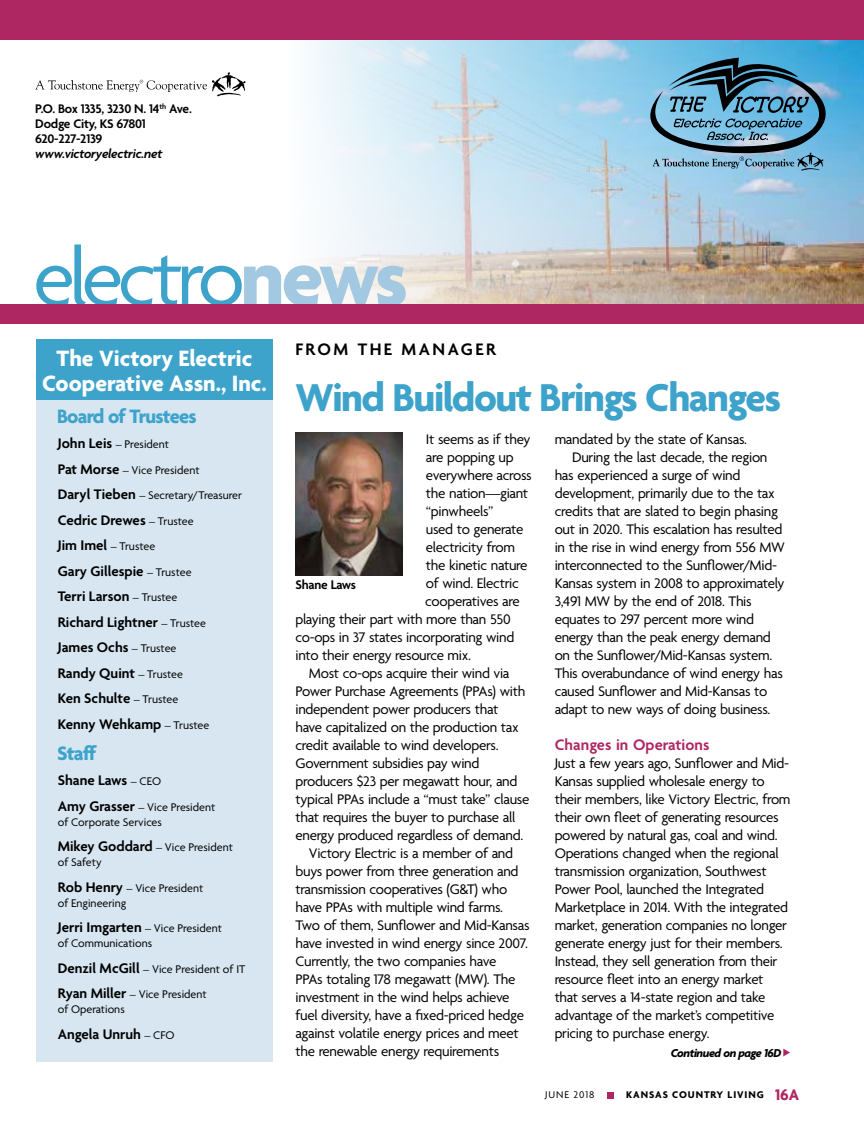
<style>
.page{position:relative;width:864px;height:1134px;background:#fff}
.page>*{position:absolute;margin:0;border:0;box-sizing:border-box;transform-origin:0 0}
.t1{font:85.5px "Agenda";letter-spacing:-.065em;color:#3ea3cb}
.t2{font:700 42px "Agenda";letter-spacing:-.035em;color:#3ea3cb}
.t3{font:700 24px/25.5px "Agenda";color:#fff;text-align:center}
.t4{font:700 21px "Agenda";letter-spacing:-.035em;color:#3ea3cb}
.t5{font:600 18px "Agenda";letter-spacing:.14em;color:#000}
.t6{font:600 16.5px "Agenda";letter-spacing:.005em;color:#ae2763}
.t7{font:15px/18px "Agenda";letter-spacing:-.02em;color:#000}
.t8{font:600 15px/25.5px "Agenda";color:#000}
.t9{font:600 13.5px/15px "Agenda";letter-spacing:-.02em;color:#000}
.t10{font:italic 600 13.5px "Agenda";letter-spacing:-.02em;color:#000}
.t11{font:italic 700 12.3px "Agenda";letter-spacing:-.035em;color:#000}
.t12{font:12px/15px "Agenda";color:#000}
.t13{font:700 10.5px "Agenda";letter-spacing:.09em;color:#000}
.t14{font:10.5px "Agenda";letter-spacing:.09em;color:#000}
.s1{font-weight:700;color:#a2c9e1}
.s2{font-weight:600;font-size:15px}
.s3{font-weight:400;font-size:12px}
.s4{font-size:16.5px;color:#ae2763}
</style>
<div class="page">
<img style="left:310px;top:40px;width:554px;height:264px">
<svg style="left:35px;top:72px;width:211px;height:25px"></svg>
<div style="left:0;top:304px;width:864px;height:20px;background:#ae2763"></div>
<img style="left:296px;top:432px;width:107px;height:144px">
<div style="left:36px;top:391px;width:237px;height:671px;background:#d7e6f0"></div>
<div style="left:36px;top:340px;width:237px;height:60px;background:#3ea3cb"></div>
<svg style="left:647px;top:56px;width:181px;height:115px;background:#5c90ac"></svg>
<div style="left:0;top:0;width:864px;height:40px;background:#ae2763"></div>
<div style="left:607px;top:1092px;width:7px;height:7px;background:#ae2763"></div>
<p class="t9" style="left:35px;top:103px;width:158px">P.O. Box 1335, 3230 N. 14<sup>th</sup> Ave.<br>Dodge City, KS 67801<br>620-227-2139</p>
<p class="t10" style="left:35px;top:147px;width:129px">www.victoryelectric.net</p>
<h1 class="t1" style="left:33px;top:232px;width:376px">electro<span class="s1">news</span></h1>
<h3 class="t3" style="left:42px;top:347px;width:226px">The Victory Electric<br>Cooperative Assn., Inc.</h3>
<h3 class="t4" style="left:57px;top:405px;width:141px">Board of Trustees</h3>
<p class="t12" style="left:58px;top:433px;width:186px;line-height:25.5px"><span class="s2">John Leis</span> – President<br><span class="s2">Pat Morse</span> – Vice President<br><span class="s2">Daryl Tieben</span> – Secretary/Treasurer</p>
<p class="t8" style="left:58px;top:508px;width:137px">Cedric Drewes <span class="s3">– Trustee</span></p>
<p class="t12" style="left:58px;top:540px;width:99px"><span class="s2">Jim Imel</span> – Trustee</p>
<p class="t8" style="left:58px;top:559px;width:153px">Gary Gillespie <span class="s3">– Trustee<br></span>Terri Larson <span class="s3">– Trustee<br></span>Richard Lightner <span class="s3">– Trustee<br></span>James Ochs <span class="s3">– Trustee<br></span>Randy Quint <span class="s3">– Trustee<br></span>Ken Schulte <span class="s3">– Trustee<br></span>Kenny Wehkamp <span class="s3">– Trustee</span></p>
<h3 class="t4" style="left:57px;top:742px;width:42px">Staff</h3>
<p class="t8" style="left:58px;top:769px;width:105px">Shane Laws <span class="s3">– CEO</span></p>
<p class="t12" style="left:58px;top:800px;width:159px"><span class="s2">Amy Grasser</span> – Vice President of Corporate Services</p>
<p class="t12" style="left:58px;top:841px;width:177px"><span class="s2">Mikey Goddard</span> – Vice President of Safety</p>
<p class="t12" style="left:58px;top:881px;width:147px"><span class="s2">Rob Henry</span> – Vice President of Engineering</p>
<p class="t12" style="left:58px;top:922px;width:166px"><span class="s2">Jerri Imgarten</span> – Vice President of Communications</p>
<p class="t12" style="left:58px;top:957px;width:189px;line-height:25.5px"><span class="s2">Denzil McGill</span> – Vice President of IT<br><span class="s2">Ryan Miller</span> – Vice President</p>
<p class="t12" style="left:58px;top:1003px;width:69px">of Operations</p>
<p class="t8" style="left:58px;top:1022px;width:118px">Angela Unruh <span class="s3">– CFO</span></p>
<p class="t5" style="left:296px;top:340px;width:202px">FROM THE MANAGER</p>
<h2 class="t2" style="left:296px;top:375px;width:487px">Wind Buildout Brings Changes</h2>
<p class="t7" style="left:426px;top:431px;width:106px">It seems as if they</p>
<p class="t7" style="left:426px;top:449px;width:89px">are popping up</p>
<p class="t7" style="left:426px;top:467px;width:107px">everywhere across</p>
<p class="t7" style="left:426px;top:485px;width:104px">the nation—giant</p>
<p class="t7" style="left:426px;top:503px;width:69px">“pinwheels”</p>
<p class="t7" style="left:426px;top:521px;width:99px">used to generate</p>
<p class="t7" style="left:426px;top:539px;width:90px">electricity from</p>
<p class="t7" style="left:426px;top:557px;width:103px">the kinetic nature</p>
<p class="t7" style="left:426px;top:575px;width:94px">of wind. Electric</p>
<p class="t7" style="left:425px;top:593px;width:96px">cooperatives are</p>
<p class="t7" style="left:295px;top:611px;width:217px">playing their part with more than 550</p>
<p class="t7" style="left:295px;top:629px;width:220px">co-ops in 37 states incorporating wind</p>
<p class="t7" style="left:295px;top:647px;width:177px">into their energy resource mix.</p>
<p class="t7" style="left:309px;top:665px;width:202px">Most co-ops acquire their wind via</p>
<p class="t7" style="left:295px;top:683px;width:231px">Power Purchase Agreements (PPAs) with</p>
<p class="t7" style="left:295px;top:701px;width:204px">independent power producers that</p>
<p class="t7" style="left:295px;top:719px;width:225px">have capitalized on the production tax</p>
<p class="t7" style="left:295px;top:737px;width:205px">credit available to wind developers.</p>
<p class="t7" style="left:295px;top:755px;width:186px">Government subsidies pay wind</p>
<p class="t7" style="left:295px;top:773px;width:224px">producers $23 per megawatt hour, and</p>
<p class="t7" style="left:295px;top:791px;width:235px">typical PPAs include a “must take” clause</p>
<p class="t7" style="left:295px;top:809px;width:221px">that requires the buyer to purchase all</p>
<p class="t7" style="left:295px;top:827px;width:229px">energy produced regardless of demand.</p>
<p class="t7" style="left:309px;top:845px;width:206px">Victory Electric is a member of and</p>
<p class="t7" style="left:295px;top:863px;width:225px">buys power from three generation and</p>
<p class="t7" style="left:295px;top:881px;width:213px">transmission cooperatives (G&amp;T) who</p>
<p class="t7" style="left:295px;top:899px;width:209px">have PPAs with multiple wind farms.</p>
<p class="t7" style="left:295px;top:917px;width:236px">Two of them, Sunflower and Mid-Kansas</p>
<p class="t7" style="left:295px;top:935px;width:234px">have invested in wind energy since 2007.</p>
<p class="t7" style="left:295px;top:953px;width:202px">Currently, the two companies have</p>
<p class="t7" style="left:295px;top:971px;width:221px">PPAs totaling 178 megawatt (MW). The</p>
<p class="t7" style="left:295px;top:989px;width:216px">investment in the wind helps achieve</p>
<p class="t7" style="left:295px;top:1007px;width:230px">fuel diversity, have a fixed-priced hedge</p>
<p class="t7" style="left:295px;top:1025px;width:225px">against volatile energy prices and meet</p>
<p class="t7" style="left:295px;top:1043px;width:205px">the renewable energy requirements</p>
<p class="t7" style="left:555px;top:431px;width:194px">mandated by the state of Kansas.</p>
<p class="t7" style="left:572px;top:449px;width:197px">During the last decade, the region</p>
<p class="t7" style="left:555px;top:467px;width:187px">has experienced a surge of wind</p>
<p class="t7" style="left:555px;top:485px;width:222px">development, primarily due to the tax</p>
<p class="t7" style="left:555px;top:503px;width:225px">credits that are slated to begin phasing</p>
<p class="t7" style="left:555px;top:521px;width:229px">out in 2020. This escalation has resulted</p>
<p class="t7" style="left:555px;top:539px;width:232px">in the rise in wind energy from 556 MW</p>
<p class="t7" style="left:555px;top:557px;width:224px">interconnected to the Sunflower/Mid-</p>
<p class="t7" style="left:555px;top:575px;width:231px">Kansas system in 2008 to approximately</p>
<p class="t7" style="left:555px;top:593px;width:199px">3,491 MW by the end of 2018. This</p>
<p class="t7" style="left:555px;top:611px;width:201px">equates to 297 percent more wind</p>
<p class="t7" style="left:555px;top:629px;width:218px">energy than the peak energy demand</p>
<p class="t7" style="left:555px;top:647px;width:219px">on the Sunflower/Mid-Kansas system.</p>
<p class="t7" style="left:555px;top:665px;width:230px">This overabundance of wind energy has</p>
<p class="t7" style="left:555px;top:683px;width:214px">caused Sunflower and Mid-Kansas to</p>
<p class="t7" style="left:555px;top:701px;width:217px">adapt to new ways of doing business.</p>
<p class="t6" style="left:555px;top:736px;width:156px">Changes in Operations</p>
<p class="t7" style="left:555px;top:755px;width:237px">Just a few years ago, Sunflower and Mid-Kansas supplied wholesale energy to their members, like Victory Electric, from their own fleet of generating resources powered by natural gas, coal and wind.<br>Operations changed when the regional transmission organization, Southwest Power Pool, launched the Integrated Marketplace in 2014. With the integrated market, generation companies no longer generate energy just for their members.<br>Instead, they sell generation from their resource fleet into an energy market that serves a 14-state region and take advantage of the market’s competitive pricing to purchase energy.</p>
<p class="t9" style="left:296px;top:578px;width:62px">Shane Laws</p>
<p class="t11" style="left:671px;top:1046px;width:112px">Continued on page 16D</p>
<p class="t14" style="left:545px;top:1089px;width:51px">JUNE 2018</p>
<p class="t13" style="left:626px;top:1089px;width:175px">KANSAS COUNTRY LIVING <span class="s4">16A</span></p>
</div>
